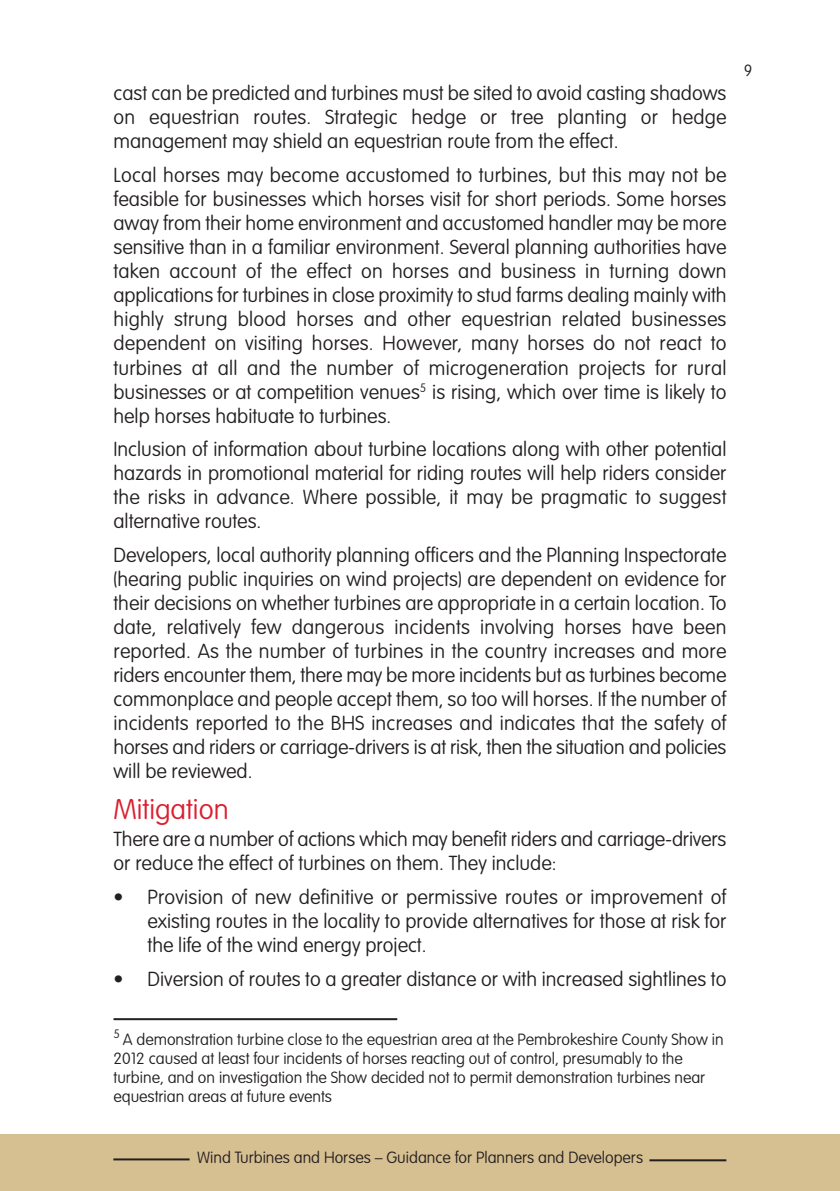
<style>
.page{position:relative;width:840px;height:1191px;background:#fff}
.page>*{position:absolute;margin:0;border:0;box-sizing:border-box;transform-origin:0 0}
.t1{font:100 28px "VAG Rounded Std";color:#db1e30}
.t2{font:100 20px/24px "VAG Rounded Std";color:#231f20;text-align:justify}
.t3{font:100 16px/19.2px "VAG Rounded Std";color:#231f20}
</style>
<div class="page">
<div style="left:0;top:1134px;width:839px;height:57px;background:#d6bf91"></div>
<hr style="left:113px;top:1158px;width:76px;height:2px;background:#231f20">
<hr style="left:649px;top:1159px;width:77px;height:2px;background:#231f20">
<hr style="left:113px;top:1018px;width:284px;height:2px;background:#231f20">
<p class="t2" style="left:113px;top:83px;width:614px">cast can be predicted and turbines must be sited to avoid casting shadows on equestrian routes. Strategic hedge or tree planting or hedge management may shield an equestrian route from the effect.</p>
<p class="t2" style="left:113px;top:165px;width:614px">Local horses may become accustomed to turbines, but this may not be feasible for businesses which horses visit for short periods. Some horses away from their home environment and accustomed handler may be more sensitive than in a familiar environment. Several planning authorities have taken account of the effect on horses and business in turning down applications for turbines in close proximity to stud farms dealing mainly with highly strung blood horses and other equestrian related businesses dependent on visiting horses. However, many horses do not react to turbines at all and the number of microgeneration projects for rural businesses or at competition venues<sup>5</sup> is rising, which over time is likely to help horses habituate to turbines.</p>
<p class="t2" style="left:113px;top:439px;width:614px">Inclusion of information about turbine locations along with other potential hazards in promotional material for riding routes will help riders consider the risks in advance. Where possible, it may be pragmatic to suggest alternative routes.</p>
<p class="t2" style="left:113px;top:545px;width:614px">Developers, local authority planning officers and the Planning Inspectorate (hearing public inquiries on wind projects) are dependent on evidence for their decisions on whether turbines are appropriate in a certain location. To date, relatively few dangerous incidents involving horses have been reported. As the number of turbines in the country increases and more riders encounter them, there may be more incidents but as turbines become commonplace and people accept them, so too will horses. If the number of incidents reported to the BHS increases and indicates that the safety of horses and riders or carriage-drivers is at risk, then the situation and policies will be reviewed.</p>
<h1 class="t1" style="left:113px;top:797px;width:117px">Mitigation</h1>
<p class="t2" style="left:113px;top:828px;width:614px">There are a number of actions which may benefit riders and carriage-drivers or reduce the effect of turbines on them. They include:</p>
<p class="t2" style="left:147px;top:886px;width:580px;text-indent:-34px">• Provision of new definitive or permissive routes or improvement of existing routes in the locality to provide alternatives for those at risk for the life of the wind energy project.</p>
<p class="t2" style="left:113px;top:968px;width:614px">• Diversion of routes to a greater distance or with increased sightlines to</p>
<p class="t3" style="left:113px;top:1030px;width:611px"><sup>5</sup> A demonstration turbine close to the equestrian area at the Pembrokeshire County Show in 2012 caused at least four incidents of horses reacting out of control, presumably to the turbine, and on investigation the Show decided not to permit demonstration turbines near equestrian areas at future events</p>
<p class="t3" style="left:743px;top:62px;width:10px">9</p>
<p class="t3" style="left:197px;top:1149px;width:447px">Wind Turbines and Horses – Guidance for Planners and Developers</p>
</div>
